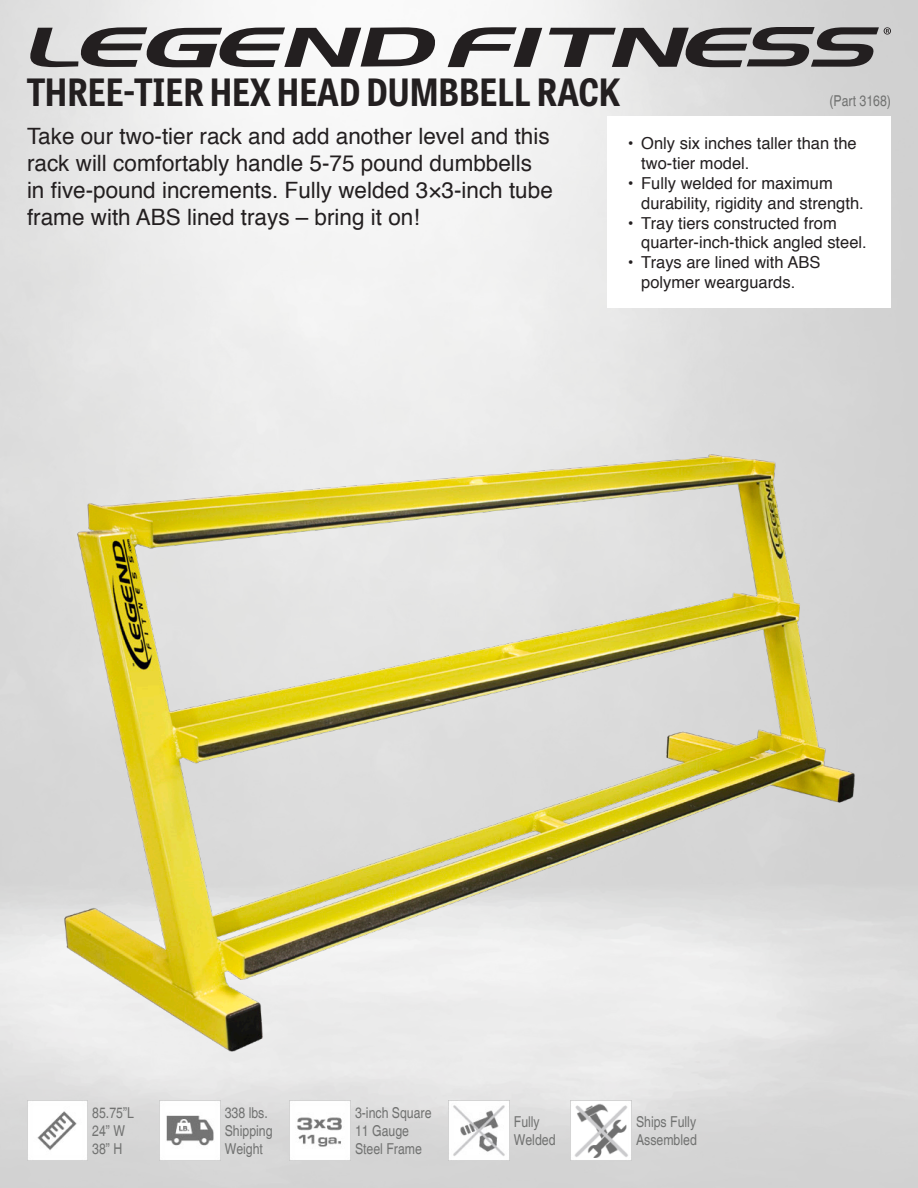
<style>
.page{position:relative;width:918px;height:1188px;background:#fff}
.page>*{position:absolute;margin:0;border:0;box-sizing:border-box;transform-origin:0 0}
.t1{font:700 semi-condensed 37.5px "Tablet Gothic";color:#231f20}
.t2{font:22.5px/27px "Helvetica";color:#231f20}
.t3{font:16.5px/19.8px "Helvetica";color:#231f20}
.t4{font:condensed 15px/18px "Helvetica";color:#717271}
</style>
<div class="page">
<svg style="left:27px;top:27px;width:411px;height:40px"></svg>
<svg style="left:448px;top:27px;width:94px;height:40px"></svg>
<svg style="left:549px;top:27px;width:342px;height:40px;background:#817f80"></svg>
<img style="left:27px;top:424px;width:864px;height:669px">
<img style="left:27px;top:1100px;width:61px;height:61px">
<img style="left:159px;top:1100px;width:61px;height:61px">
<img style="left:290px;top:1100px;width:61px;height:61px">
<img style="left:571px;top:1100px;width:61px;height:61px">
<img style="left:449px;top:1100px;width:60px;height:61px">
<p class="t1" style="left:27px;top:66px;width:595px">THREE-TIER HEX HEAD DUMBBELL RACK</p>
<p class="t2" style="left:27px;top:124px;width:527px">Take our two-tier rack and add another level and this rack will comfortably handle 5-75 pound dumbbells in five-pound increments. Fully welded 3×3-inch tube frame with ABS lined trays – bring it on!</p>
<p class="t4" style="left:829px;top:92px;width:63px">(Part 3168)</p>
<p class="t3" style="left:641px;top:134px;width:217px;text-indent:-14px">• Only six inches taller than the two-tier model.</p>
<p class="t3" style="left:641px;top:174px;width:224px;text-indent:-14px">• Fully welded for maximum durability, rigidity and strength.</p>
<p class="t3" style="left:641px;top:213px;width:227px;text-indent:-14px">• Tray tiers constructed from quarter-inch-thick angled steel.</p>
<p class="t3" style="left:641px;top:253px;width:181px;text-indent:-14px">• Trays are lined with ABS polymer wearguards.</p>
<p class="t4" style="left:92px;top:1104px;width:43px">85.75”L<br>24” W<br>38” H</p>
<p class="t4" style="left:225px;top:1104px;width:49px">338 lbs.<br>Shipping<br>Weight</p>
<p class="t4" style="left:355px;top:1104px;width:78px">3-inch Square<br>11 Gauge<br>Steel Frame</p>
<p class="t4" style="left:636px;top:1113px;width:62px">Ships Fully<br>Assembled</p>
<p class="t4" style="left:514px;top:1113px;width:43px">Fully<br>Welded</p>
</div>
